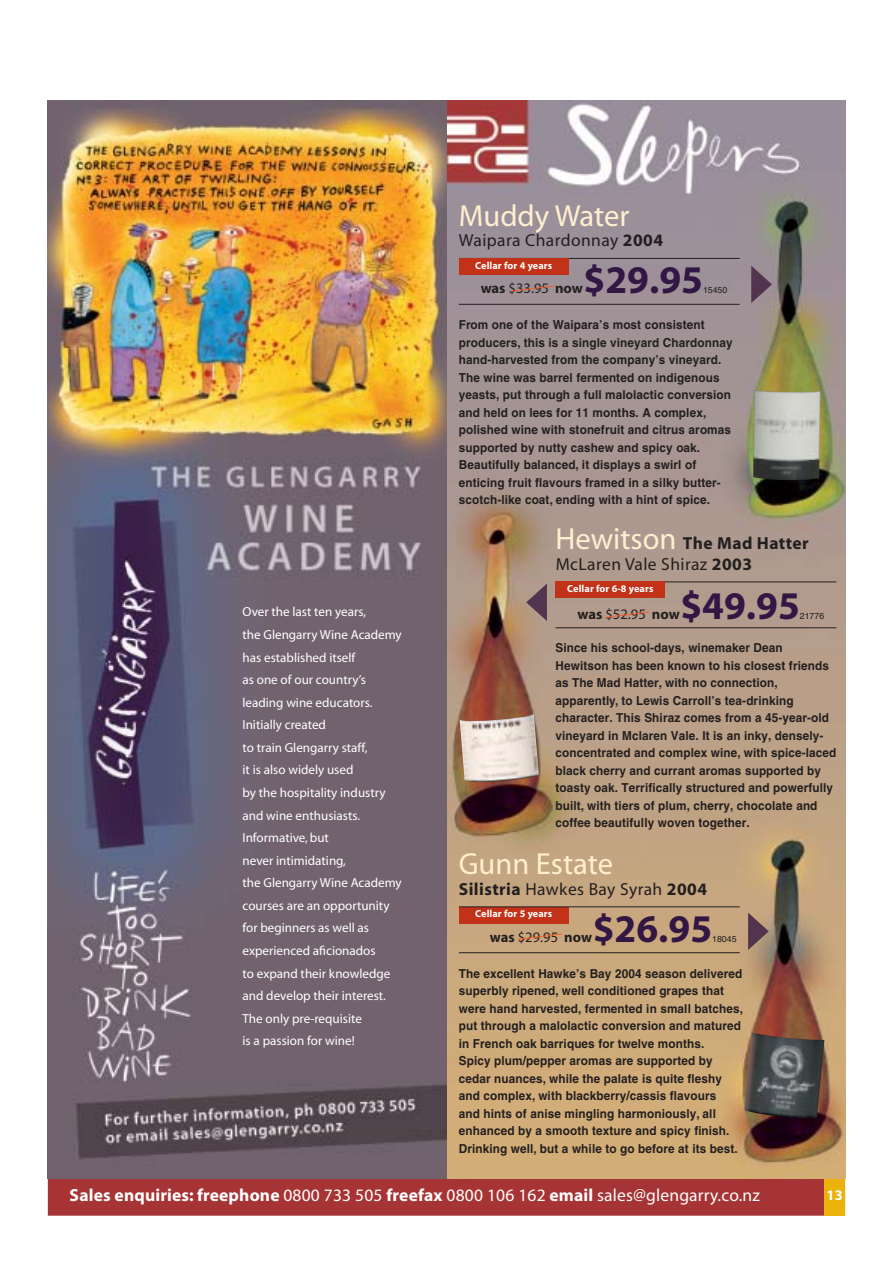
<style>
.page{position:relative;width:893px;height:1263px;background:#fff}
.page>*{position:absolute;margin:0;border:0;box-sizing:border-box;transform-origin:0 0}
.t1{font:700 39.3px "Myriad";color:#321643}
.t2{font:30.6px "Myriad";color:#ffefcf}
.t3{font:17.55px/20.4px "Myriad";letter-spacing:.025em;color:#231f1f}
.t4{font:17.55px "Myriad";letter-spacing:.01em;color:#fff}
.t5{font:700 14.55px "Myriad";letter-spacing:-.005em;color:#231f1f}
.t6{font:700 14.55px "Myriad";color:#fff}
.t7{font:13.05px/22.5px "Myriad";color:#fff}
.t8{font:700 12.45px/17.5px "Helvetica";letter-spacing:.01em;color:#231f1f;scale:.95 1}
.t9{font:700 10.2px "Myriad";letter-spacing:.01em;color:#fff}
.t10{font:8.7px "Helvetica";color:#231f1f}
.s1{font-weight:700}
.s2{font-weight:400}
.s3{font-size:30.6px;color:#ffefcf}
</style>
<div class="page">
<div style="left:49px;top:1179px;width:795px;height:36px;background:#a73434"></div>
<div style="left:48px;top:1179px;width:797px;height:37px;border:1px solid #a73434"></div>
<div style="left:824px;top:1179px;width:21px;height:37px;background:#ebb20a"></div>
<img style="left:48px;top:101px;width:797px;height:1078px">
<svg style="left:526px;top:584px;width:21px;height:37px"></svg>
<svg style="left:748px;top:913px;width:20px;height:37px"></svg>
<svg style="left:751px;top:266px;width:21px;height:37px"></svg>
<hr style="left:459px;top:304px;width:280px;height:1px;background:#231f1f">
<hr style="left:459px;top:258px;width:280px;height:1px;background:#231f1f">
<div style="left:459px;top:259px;width:109px;height:16px;background:#c23219"></div>
<svg style="left:510px;top:285px;width:45px;height:7px"></svg>
<hr style="left:555px;top:627px;width:281px;height:1px;background:#231f1f">
<hr style="left:555px;top:582px;width:281px;height:1px;background:#231f1f">
<div style="left:555px;top:582px;width:110px;height:16px;background:#c23219"></div>
<svg style="left:604px;top:611px;width:45px;height:7px"></svg>
<div style="left:459px;top:907px;width:109px;height:17px;background:#c23219"></div>
<hr style="left:459px;top:952px;width:280px;height:1px;background:#231f1f">
<hr style="left:459px;top:906px;width:280px;height:1px;background:#231f1f">
<svg style="left:517px;top:933px;width:45px;height:7px"></svg>
<img style="left:753px;top:390px;width:67px;height:91px">
<img style="left:459px;top:714px;width:79px;height:68px">
<img style="left:744px;top:1032px;width:80px;height:87px">
<h2 class="t2" style="left:459px;top:204px;width:172px">Muddy Water</h2>
<h3 class="t3" style="left:459px;top:232px;width:206px">Waipara Chardonnay <span class="s1">2004</span></h3>
<p class="t9" style="left:475px;top:262px;width:79px">Cellar for 4 years</p>
<h1 class="t1" style="left:583px;top:265px;width:121px">$29.95</h1>
<p class="t5" style="left:480px;top:283px;width:104px">was <span class="s2">$33.95</span> now</p>
<p class="t10" style="left:703px;top:287px;width:26px">15450</p>
<p class="t8" style="left:459px;top:317px;width:290px">From one of the Waipara’s most consistent producers, this is a single vineyard Chardonnay hand-harvested from the company’s vineyard.<br>The wine was barrel fermented on indigenous yeasts, put through a full malolactic conversion and held on lees for 11 months. A complex, polished wine with stonefruit and citrus aromas supported by nutty cashew and spicy oak.<br>Beautifully balanced, it displays a swirl of enticing fruit flavours framed in a silky butter&shy;scotch-like coat, ending with a hint of spice.</p>
<h3 class="t3" style="left:555px;top:535px;width:255px"><span class="s3">Hewitson</span> <span class="s1">The Mad Hatter<br></span>McLaren Vale Shiraz <span class="s1">2003</span></h3>
<p class="t9" style="left:567px;top:585px;width:88px">Cellar for 6-8 years</p>
<h1 class="t1" style="left:680px;top:592px;width:121px">$49.95</h1>
<p class="t7" style="left:242px;top:602px;width:161px">Over the last ten years,<br>the Glengarry Wine Academy has established itself<br>as one of our country’s leading wine educators.<br>Initially created<br>to train Glengarry staff,<br>it is also widely used<br>by the hospitality industry and wine enthusiasts.<br>Informative, but<br>never intimidating,<br>the Glengarry Wine Academy courses are an opportunity for beginners as well as experienced aficionados<br>to expand their knowledge and develop their interest.<br>The only pre-requisite<br>is a passion for wine!</p>
<p class="t5" style="left:577px;top:609px;width:104px">was <span class="s2">$52.95</span> now</p>
<p class="t10" style="left:799px;top:613px;width:26px">21776</p>
<p class="t8" style="left:555px;top:641px;width:297px">Since his school-days, winemaker Dean Hewitson has been known to his closest friends as The Mad Hatter, with no connection, apparently, to Lewis Carroll’s tea-drinking character. This Shiraz comes from a 45-year-old vineyard in Mclaren Vale. It is an inky, densely&shy;concentrated and complex wine, with spice-laced black cherry and currant aromas supported by toasty oak. Terrifically structured and powerfully built, with tiers of plum, cherry, chocolate and coffee beautifully woven together.</p>
<h2 class="t2" style="left:459px;top:853px;width:156px">Gunn Estate</h2>
<h3 class="t3" style="left:459px;top:880px;width:250px"><span class="s1">Silistria</span> Hawkes Bay Syrah <span class="s1">2004</span></h3>
<p class="t9" style="left:475px;top:910px;width:79px">Cellar for 5 years</p>
<h1 class="t1" style="left:592px;top:914px;width:121px">$26.95</h1>
<p class="t5" style="left:490px;top:931px;width:104px">was <span class="s2">$29.95</span> now</p>
<p class="t10" style="left:712px;top:935px;width:26px">18045</p>
<p class="t8" style="left:459px;top:966px;width:300px">The excellent Hawke’s Bay 2004 season delivered superbly ripened, well conditioned grapes that were hand harvested, fermented in small batches, put through a malolactic conversion and matured in French oak barriques for twelve months.<br>Spicy plum/pepper aromas are supported by cedar nuances, while the palate is quite fleshy and complex, with blackberry/cassis flavours<br>and hints of anise mingling harmoniously, all enhanced by a smooth texture and spicy finish.<br>Drinking well, but a while to go before at its best.</p>
<h3 class="t4" style="left:70px;top:1189px;width:691px"><span class="s1">Sales enquiries: freephone</span> 0800 733 505 <span class="s1">freefax</span> 0800 106 162 <span class="s1">email</span> sales@glengarry.co.nz</h3>
<p class="t6" style="left:826px;top:1190px;width:18px">13</p>
</div>
